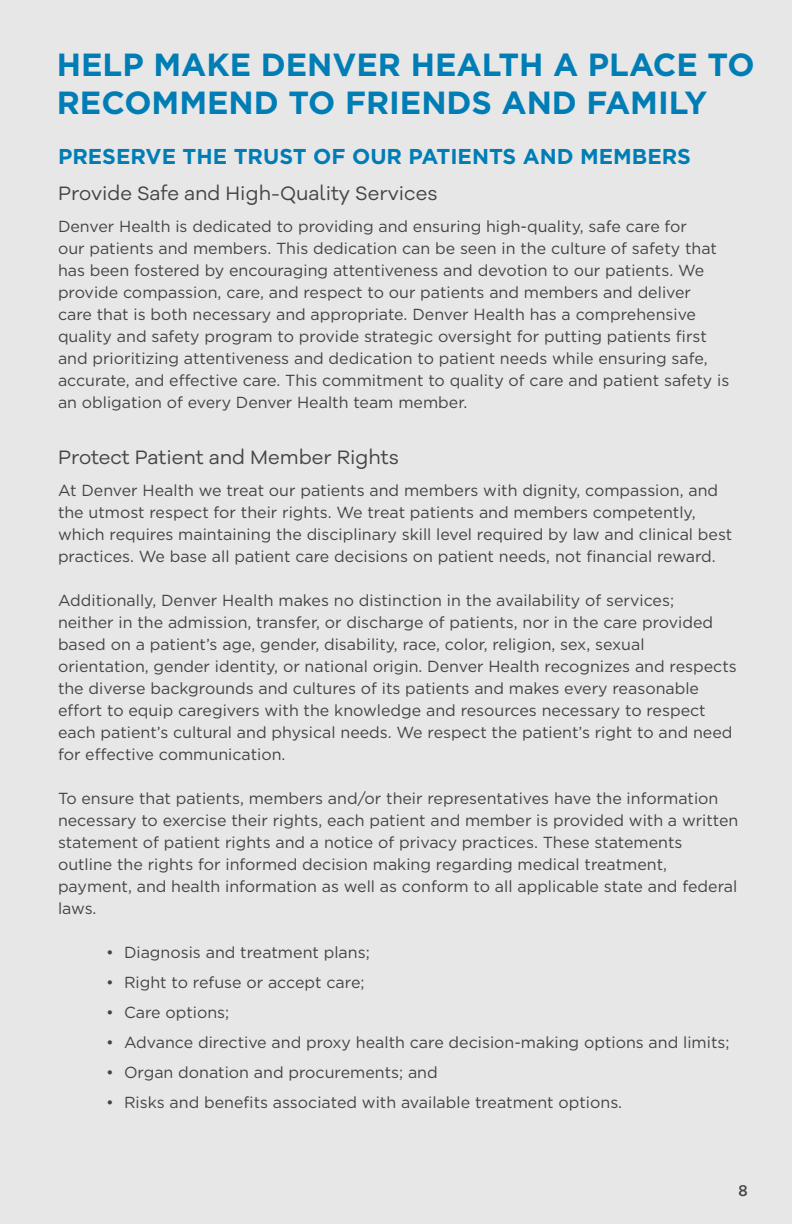
<style>
.page{position:relative;width:792px;height:1224px;background:#e7e7e7}
.page>*{position:absolute;margin:0;border:0;box-sizing:border-box;transform-origin:0 0}
.t1{font:700 32px/38.4px "Gotham";color:#007db5}
.Blue_subhead2{font:700 21.6px "Gotham";color:#007db5}
.U_Lc_subhead{font:20px "Galano Grotesque Alt";color:#434444}
.Bulleted_text___Spac{font:16px/22px "Gotham";color:#434444}
.t2{font:500 16px "Galano Grotesque Alt";color:#434444}
</style>
<div class="page">
<p class="t1" style="left:57px;top:45px;width:699px">HELP MAKE DENVER HEALTH A PLACE TO<br>RECOMMEND TO FRIENDS AND FAMILY</p>
<p class="Blue_subhead2" style="left:58px;top:142px;width:635px">PRESERVE THE TRUST OF OUR PATIENTS AND MEMBERS</p>
<p class="U_Lc_subhead" style="left:58px;top:180px;width:381px">Provide Safe and High-Quality Services</p>
<p class="Bulleted_text___Spac" style="left:58px;top:215px;width:673px">Denver Health is dedicated to providing and ensuring high-quality, safe care for<br>our patients and members. This dedication can be seen in the culture of safety that has been fostered by encouraging attentiveness and devotion to our patients. We provide compassion, care, and respect to our patients and members and deliver<br>care that is both necessary and appropriate. Denver Health has a comprehensive quality and safety program to provide strategic oversight for putting patients first and prioritizing attentiveness and dedication to patient needs while ensuring safe, accurate, and effective care. This commitment to quality of care and patient safety is an obligation of every Denver Health team member.</p>
<p class="U_Lc_subhead" style="left:58px;top:444px;width:342px">Protect Patient and Member Rights</p>
<p class="Bulleted_text___Spac" style="left:58px;top:479px;width:676px">At Denver Health we treat our patients and members with dignity, compassion, and the utmost respect for their rights. We treat patients and members competently, which requires maintaining the disciplinary skill level required by law and clinical best practices. We base all patient care decisions on patient needs, not financial reward.</p>
<p class="Bulleted_text___Spac" style="left:58px;top:589px;width:680px">Additionally, Denver Health makes no distinction in the availability of services;<br>neither in the admission, transfer, or discharge of patients, nor in the care provided based on a patient’s age, gender, disability, race, color, religion, sex, sexual orientation, gender identity, or national origin. Denver Health recognizes and respects the diverse backgrounds and cultures of its patients and makes every reasonable effort to equip caregivers with the knowledge and resources necessary to respect each patient’s cultural and physical needs. We respect the patient’s right to and need for effective communication.</p>
<p class="Bulleted_text___Spac" style="left:58px;top:787px;width:682px">To ensure that patients, members and/or their representatives have the information necessary to exercise their rights, each patient and member is provided with a written statement of patient rights and a notice of privacy practices. These statements outline the rights for informed decision making regarding medical treatment, payment, and health information as well as conform to all applicable state and federal laws.</p>
<p class="Bulleted_text___Spac" style="left:106px;top:941px;width:265px">• Diagnosis and treatment plans;</p>
<p class="Bulleted_text___Spac" style="left:106px;top:971px;width:260px">• Right to refuse or accept care;</p>
<p class="Bulleted_text___Spac" style="left:106px;top:1001px;width:125px">• Care options;</p>
<p class="Bulleted_text___Spac" style="left:106px;top:1031px;width:625px">• Advance directive and proxy health care decision-making options and limits;</p>
<p class="Bulleted_text___Spac" style="left:106px;top:1061px;width:333px">• Organ donation and procurements; and</p>
<p class="Bulleted_text___Spac" style="left:106px;top:1091px;width:518px">• Risks and benefits associated with available treatment options.</p>
<p class="t2" style="left:738px;top:1181px;width:11px">8</p>
</div>
